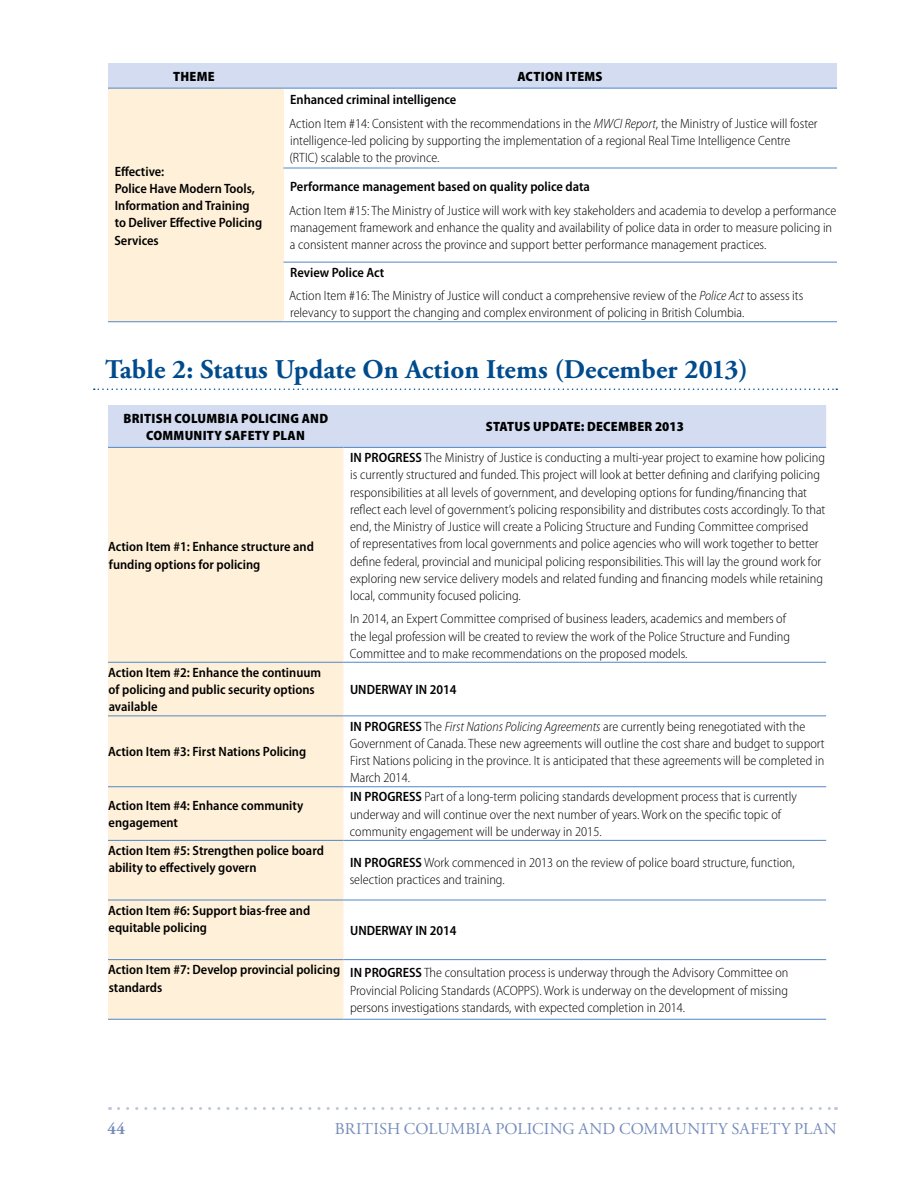
<style>
.page{position:relative;width:918px;height:1188px;background:#fff}
.page>*{position:absolute;margin:0;border:0;box-sizing:border-box;transform-origin:0 0}
.t1{font:700 27px "Adobe Garamond Pro";letter-spacing:.005em;color:#004b8d}
.t2{font:16.5px "Adobe Garamond Pro";letter-spacing:.015em;color:#758cbb}
.t3{font:700 16.5px "Adobe Garamond Pro";color:#758cbb}
.t4{font:300 semi-condensed 13.5px/17.2px "Myriad Pro";color:#000}
.t5{font:600 semi-condensed 13.5px/17.2px "Myriad Pro";color:#000}
.t6{font:900 semi-condensed 13.5px/17.2px "Myriad Pro";letter-spacing:.02em;color:#000;text-align:center}
.s1{font-weight:600}
.s2{font-style:italic}
</style>
<div class="page">
<svg style="left:118px;top:1107px;width:719px;height:3px"></svg>
<svg style="left:94px;top:388px;width:743px;height:2px"></svg>
<div style="left:108px;top:63px;width:729px;height:25px;background:#d3dcf0"></div>
<div style="left:108px;top:88px;width:176px;height:234px;background:#fff1d9"></div>
<hr style="left:284px;top:168px;width:553px;height:1px;background:#5087c7">
<hr style="left:284px;top:262px;width:553px;height:1px;background:#5087c7">
<hr style="left:108px;top:321px;width:176px;height:1px;background:#5087c7">
<hr style="left:284px;top:321px;width:553px;height:1px;background:#5087c7">
<hr style="left:108px;top:88px;width:176px;height:1px;background:#5087c7">
<hr style="left:284px;top:88px;width:553px;height:1px;background:#5087c7">
<div style="left:108px;top:405px;width:718px;height:42px;background:#d3dcf0"></div>
<div style="left:108px;top:448px;width:236px;height:571px;background:#fff1d9"></div>
<hr style="left:108px;top:447px;width:236px;height:1px;background:#5087c7">
<hr style="left:344px;top:447px;width:482px;height:1px;background:#5087c7">
<hr style="left:108px;top:662px;width:236px;height:1px;background:#5087c7">
<hr style="left:344px;top:662px;width:482px;height:1px;background:#5087c7">
<hr style="left:108px;top:716px;width:236px;height:1px;background:#5087c7">
<hr style="left:344px;top:716px;width:482px;height:1px;background:#5087c7">
<hr style="left:108px;top:786px;width:236px;height:1px;background:#5087c7">
<hr style="left:344px;top:786px;width:482px;height:1px;background:#5087c7">
<hr style="left:108px;top:840px;width:236px;height:1px;background:#5087c7">
<hr style="left:344px;top:840px;width:482px;height:1px;background:#5087c7">
<hr style="left:108px;top:900px;width:236px;height:1px;background:#5087c7">
<hr style="left:344px;top:900px;width:482px;height:1px;background:#5087c7">
<hr style="left:108px;top:959px;width:236px;height:1px;background:#5087c7">
<hr style="left:344px;top:959px;width:482px;height:1px;background:#5087c7">
<hr style="left:108px;top:1019px;width:236px;height:1px;background:#5087c7">
<hr style="left:344px;top:1019px;width:482px;height:1px;background:#5087c7">
<p class="t6" style="left:173px;top:68px;width:43px">THEME</p>
<p class="t6" style="left:517px;top:68px;width:87px">ACTION ITEMS</p>
<p class="t4" style="left:289px;top:88px;width:530px;line-height:23.2px"><span class="s1">Enhanced criminal intelligence<br></span>Action Item #14: Consistent with the recommendations in the <span class="s2">MWCI Report</span>, the Ministry of Justice will foster</p>
<p class="t4" style="left:289px;top:132px;width:502px">intelligence-led policing by supporting the implementation of a regional Real Time Intelligence Centre (RTIC) scalable to the province.</p>
<p class="t5" style="left:290px;top:178px;width:301px">Performance management based on quality police data</p>
<p class="t4" style="left:289px;top:202px;width:549px">Action Item #15: The Ministry of Justice will work with key stakeholders and academia to develop a performance management framework and enhance the quality and availability of police data in order to measure policing in a consistent manner across the province and support better performance management practices.</p>
<p class="t4" style="left:289px;top:261px;width:516px;line-height:23.2px"><span class="s1">Review Police Act<br></span>Action Item #16: The Ministry of Justice will conduct a comprehensive review of the <span class="s2">Police Act</span> to assess its</p>
<p class="t4" style="left:290px;top:304px;width:456px">relevancy to support the changing and complex environment of policing in British Columbia.</p>
<h1 class="t1" style="left:105px;top:354px;width:644px">Table 2: Status Update On Action Items (December 2013)</h1>
<p class="t6" style="left:124px;top:410px;width:206px">BRITISH COLUMBIA POLICING AND<br>COMMUNITY SAFETY PLAN</p>
<p class="t6" style="left:486px;top:418px;width:200px">STATUS UPDATE: DECEMBER 2013</p>
<p class="t5" style="left:114px;top:163px;width:149px">Effective:<br>Police Have Modern Tools,<br>Information and Training to Deliver Effective Policing<br>Services</p>
<p class="t5" style="left:108px;top:538px;width:207px">Action Item #1: Enhance structure and funding options for policing</p>
<p class="t5" style="left:108px;top:664px;width:215px">Action Item #2: Enhance the continuum of policing and public security options available</p>
<p class="t5" style="left:108px;top:743px;width:200px">Action Item #3: First Nations Policing</p>
<p class="t4" style="left:350px;top:449px;width:477px"><span class="s1">IN PROGRESS</span> The Ministry of Justice is conducting a multi-year project to examine how policing is currently structured and funded. This project will look at better defining and clarifying policing responsibilities at all levels of government, and developing options for funding/financing that reflect each level of government’s policing responsibility and distributes costs accordingly. To that end, the Ministry of Justice will create a Policing Structure and Funding Committee comprised<br>of representatives from local governments and police agencies who will work together to better define federal, provincial and municipal policing responsibilities. This will lay the ground work for exploring new service delivery models and related funding and financing models while retaining local, community focused policing.</p>
<p class="t4" style="left:350px;top:610px;width:442px">In 2014, an Expert Committee comprised of business leaders, academics and members of the legal profession will be created to review the work of the Police Structure and Funding<br>Committee and to make recommendations on the proposed models.</p>
<p class="t5" style="left:350px;top:681px;width:108px">UNDERWAY IN 2014</p>
<p class="t4" style="left:350px;top:718px;width:476px"><span class="s1">IN PROGRESS</span> The <span class="s2">First Nations Policing Agreements</span> are currently being renegotiated with the Government of Canada. These new agreements will outline the cost share and budget to support First Nations policing in the province. It is anticipated that these agreements will be completed in March 2014.</p>
<p class="t5" style="left:108px;top:797px;width:197px">Action Item #4: Enhance community engagement</p>
<p class="t4" style="left:350px;top:789px;width:449px"><span class="s1">IN PROGRESS</span> Part of a long-term policing standards development process that is currently underway and will continue over the next number of years. Work on the specific topic of community engagement will be underway in 2015.</p>
<p class="t5" style="left:108px;top:842px;width:217px">Action Item #5: Strengthen police board ability to effectively govern</p>
<p class="t4" style="left:350px;top:854px;width:447px"><span class="s1">IN PROGRESS</span> Work commenced in 2013 on the review of police board structure, function, selection practices and training.</p>
<p class="t5" style="left:108px;top:902px;width:204px">Action Item #6: Support bias-free and equitable policing</p>
<p class="t5" style="left:350px;top:922px;width:108px">UNDERWAY IN 2014</p>
<p class="t5" style="left:108px;top:961px;width:234px">Action Item #7: Develop provincial policing standards</p>
<p class="t4" style="left:350px;top:964px;width:440px;text-align:justify"><span class="s1">IN PROGRESS</span> The consultation process is underway through the Advisory Committee on Provincial Policing Standards (ACOPPS). Work is underway on the development of missing persons investigations standards, with expected completion in 2014.</p>
<p class="t3" style="left:108px;top:1119px;width:19px">44</p>
<p class="t2" style="left:335px;top:1119px;width:503px">BRITISH COLUMBIA POLICING AND COMMUNITY SAFETY PLAN</p>
</div>
